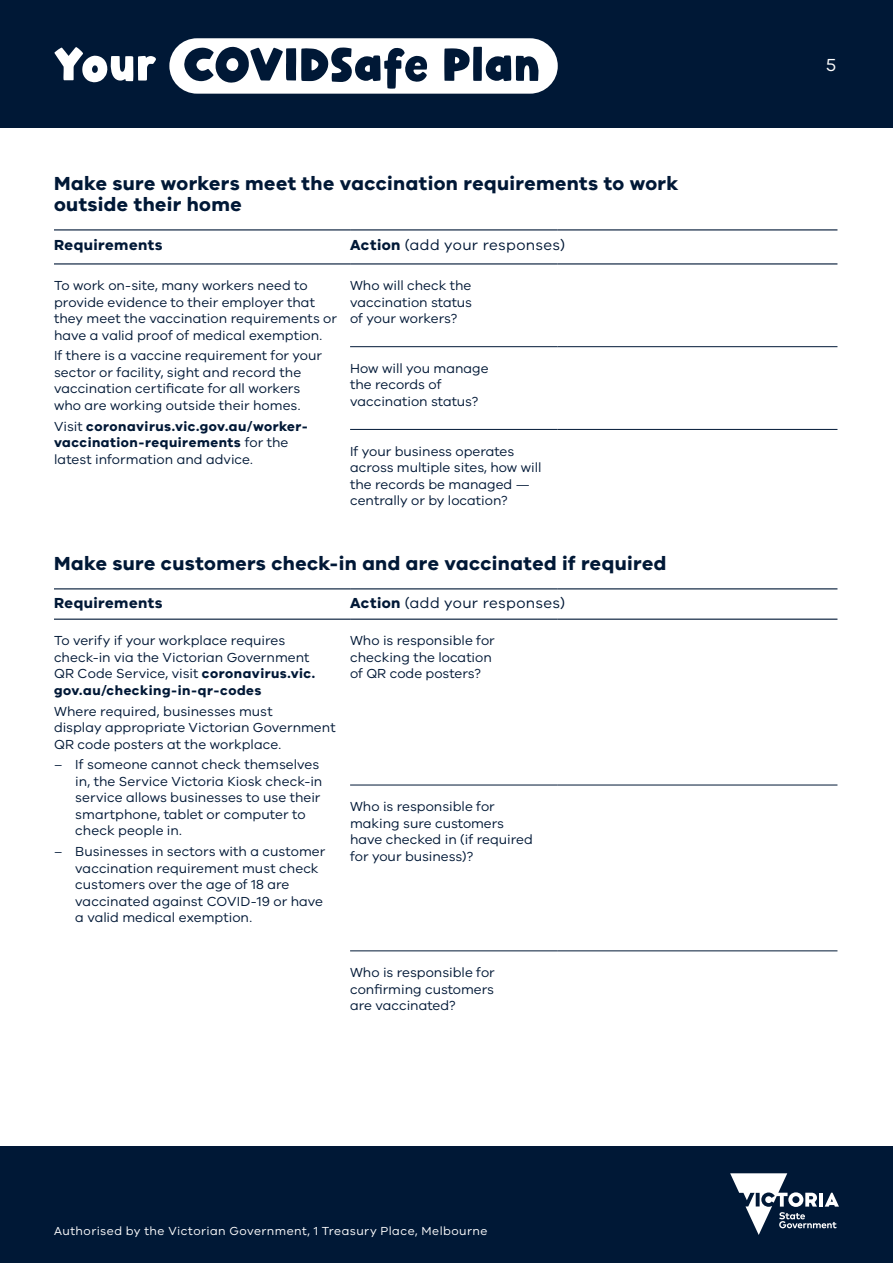
<style>
.page{position:relative;width:893px;height:1263px;background:#fff}
.page>*{position:absolute;margin:0;border:0;box-sizing:border-box;transform-origin:0 0}
.t1{font:700 50.4px "Hamberger";color:#001836}
.t2{font:700 19.5px/21px "VIC";letter-spacing:.02em;color:#001836}
.t3{font:18px "VIC";color:#fff}
.t4{font:15px "VIC";letter-spacing:.02em;color:#001836}
.t5{font:700 15px "VIC";letter-spacing:.03em;color:#001836}
.t6{font:13.5px/16.5px "VIC";color:#001836}
.t7{font:700 13.5px/16.5px "VIC";letter-spacing:.04em;color:#001836}
.t8{font:12px "VIC";letter-spacing:.04em;color:#fff}
.s1{color:#fff}
.s2{font-weight:700}
.s3{font-weight:400}
</style>
<div class="page">
<div style="left:0;top:1146px;width:893px;height:117px;background:#001836"></div>
<div style="left:0;top:0;width:893px;height:128px;background:#001836"></div>
<div style="left:169px;top:38px;width:389px;height:56px;background:#fff;border-radius:28px"></div>
<hr style="left:54px;top:229px;width:296px;height:1px;background:#001836">
<hr style="left:350px;top:229px;width:208px;height:1px;background:#001836">
<hr style="left:558px;top:229px;width:279px;height:1px;background:#001836">
<hr style="left:54px;top:263px;width:296px;height:1px;background:#001836">
<hr style="left:350px;top:263px;width:208px;height:1px;background:#001836">
<hr style="left:558px;top:263px;width:279px;height:1px;background:#001836">
<hr style="left:350px;top:346px;width:208px;height:1px;background:#001836">
<hr style="left:558px;top:346px;width:279px;height:1px;background:#001836">
<hr style="left:350px;top:429px;width:208px;height:1px;background:#001836">
<hr style="left:558px;top:429px;width:279px;height:1px;background:#001836">
<hr style="left:54px;top:588px;width:296px;height:1px;background:#001836">
<hr style="left:350px;top:588px;width:208px;height:1px;background:#001836">
<hr style="left:558px;top:588px;width:279px;height:1px;background:#001836">
<hr style="left:54px;top:619px;width:296px;height:1px;background:#001836">
<hr style="left:350px;top:619px;width:208px;height:1px;background:#001836">
<hr style="left:558px;top:619px;width:279px;height:1px;background:#001836">
<hr style="left:350px;top:785px;width:208px;height:1px;background:#001836">
<hr style="left:558px;top:785px;width:279px;height:1px;background:#001836">
<hr style="left:350px;top:950px;width:208px;height:1px;background:#001836">
<hr style="left:558px;top:950px;width:279px;height:1px;background:#001836">
<svg style="left:730px;top:1173px;width:109px;height:62px"></svg>
<h1 class="t1" style="left:54px;top:43px;width:488px"><span class="s1">Your</span> COVIDSafe Plan</h1>
<h2 class="t2" style="left:54px;top:172px;width:626px">Make sure workers meet the vaccination requirements to work outside their home</h2>
<p class="t5" style="left:54px;top:236px;width:110px">Requirements</p>
<p class="t4" style="left:350px;top:236px;width:217px"><span class="s2">Action</span> (add your responses)</p>
<p class="t6" style="left:54px;top:277px;width:285px">To work on-site, many workers need to provide evidence to their employer that they meet the vaccination requirements or have a valid proof of medical exemption.</p>
<p class="t6" style="left:54px;top:347px;width:270px">If there is a vaccine requirement for your sector or facility, sight and record the vaccination certificate for all workers who are working outside their homes.</p>
<p class="t7" style="left:54px;top:417px;width:255px"><span class="s3">Visit</span> coronavirus.vic.gov.au/worker&shy;vaccination-requirements <span class="s3">for the latest information and advice.</span></p>
<p class="t6" style="left:350px;top:277px;width:123px;text-align:justify">Who will check the vaccination status of your workers?</p>
<p class="t6" style="left:350px;top:360px;width:140px">How will you manage the records of vaccination status?</p>
<p class="t6" style="left:350px;top:442px;width:193px">If your business operates across multiple sites, how will the records be managed — centrally or by location?</p>
<h2 class="t2" style="left:54px;top:552px;width:614px">Make sure customers check-in and are vaccinated if required</h2>
<p class="t5" style="left:54px;top:593px;width:110px">Requirements</p>
<p class="t4" style="left:350px;top:593px;width:217px"><span class="s2">Action</span> (add your responses)</p>
<p class="t6" style="left:54px;top:632px;width:263px">To verify if your workplace requires check-in via the Victorian Government QR Code Service, visit <span class="s2">coronavirus.vic. gov.au/checking-in-qr-codes</span></p>
<p class="t6" style="left:54px;top:702px;width:283px">Where required, businesses must<br>display appropriate Victorian Government<br>QR code posters at the workplace.</p>
<p class="t6" style="left:75px;top:756px;width:249px;text-indent:-21px">– If someone cannot check themselves in, the Service Victoria Kiosk check-in service allows businesses to use their smartphone, tablet or computer to check people in.</p>
<p class="t6" style="left:75px;top:843px;width:252px;text-indent:-21px">– Businesses in sectors with a customer vaccination requirement must check customers over the age of 18 are vaccinated against COVID-19 or have a valid medical exemption.</p>
<p class="t6" style="left:350px;top:632px;width:146px">Who is responsible for checking the location of QR code posters?</p>
<p class="t6" style="left:350px;top:798px;width:184px">Who is responsible for making sure customers have checked in (if required for your business)?</p>
<p class="t6" style="left:350px;top:964px;width:146px;text-align:justify">Who is responsible for confirming customers are vaccinated?</p>
<p class="t8" style="left:54px;top:1224px;width:435px">Authorised by the Victorian Government, 1 Treasury Place, Melbourne</p>
<h3 class="t3" style="left:826px;top:55px;width:12px">5</h3>
</div>
